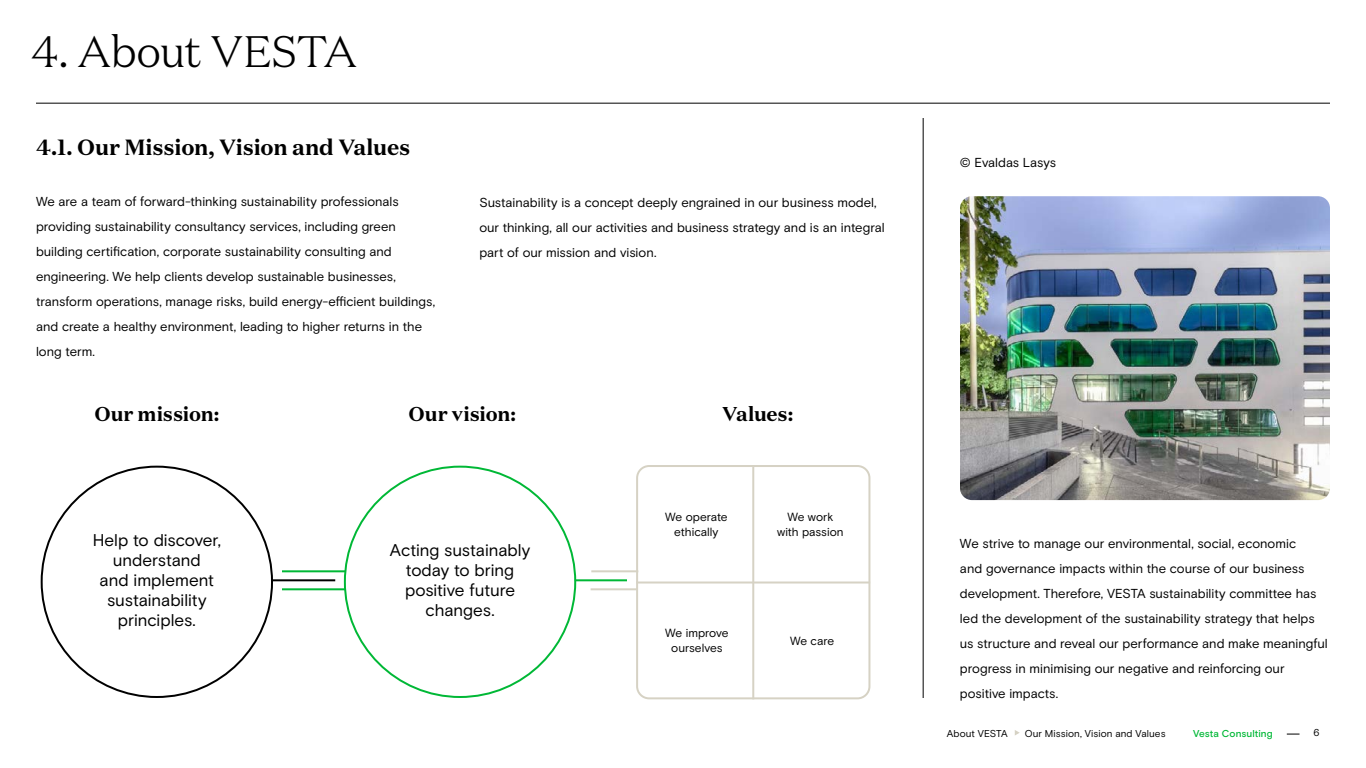
<style>
.page{position:relative;width:1366px;height:768px;background:#fff}
.page>*{position:absolute;margin:0;border:0;box-sizing:border-box;transform-origin:0 0}
.t1{font:300 44px "Domaine Text";letter-spacing:-.02em;color:#000}
.t2{font:700 22px "Domaine Text";letter-spacing:-.015em;color:#000}
.t3{font:700 20px "Domaine Text";letter-spacing:-.015em;color:#000}
.t4{font:17px/20px "Basis Grotesque Pro";letter-spacing:-.005em;color:#000;text-align:center}
.t5{font:13px/25px "Basis Grotesque Pro";color:#000}
.t6{font:11.8px/14.6px "Basis Grotesque Pro";color:#000;text-align:center}
.t7{font:10px "Basis Grotesque Pro";letter-spacing:.01em;color:#000}
.t8{font:500 10px "Basis Grotesque Pro";letter-spacing:.01em;color:#00b836}
</style>
<div class="page">
<svg style="left:1287px;top:734px;width:13px;height:1px"></svg>
<hr style="left:36px;top:103px;width:1294px;height:1px;background:#000">
<hr style="left:271px;top:579px;width:64px;height:2px;background:#000">
<hr style="left:282px;top:570px;width:63px;height:2px;background:#00b836">
<hr style="left:282px;top:588px;width:63px;height:2px;background:#00b836">
<hr style="left:575px;top:579px;width:52px;height:2px;background:#00b836">
<hr style="left:591px;top:570px;width:47px;height:2px;background:#d6d2c4">
<hr style="left:591px;top:588px;width:47px;height:2px;background:#d6d2c4">
<hr style="left:923px;top:118px;width:1px;height:580px;background:#000">
<img style="left:960px;top:196px;width:370px;height:304px">
<div style="left:636px;top:465px;width:234px;height:234px;border:2px solid #d6d2c4;border-radius:12px"></div>
<hr style="left:752px;top:466px;width:2px;height:233px;background:#d6d2c4">
<hr style="left:636px;top:582px;width:234px;height:2px;background:#d6d2c4">
<svg style="left:1015px;top:730px;width:5px;height:5px"></svg>
<h1 class="t1" style="left:31px;top:24px;width:327px">4. About VESTA</h1>
<h2 class="t2" style="left:36px;top:133px;width:376px">4.1. Our Mission, Vision and Values</h2>
<p class="t5" style="left:36px;top:189px;width:401px">We are a team of forward-thinking sustainability professionals providing sustainability consultancy services, including green building certification, corporate sustainability consulting and engineering. We help clients develop sustainable businesses, transform operations, manage risks, build energy-efficient buildings, and create a healthy environment, leading to higher returns in the long term.</p>
<p class="t5" style="left:479px;top:190px;width:407px">Sustainability is a concept deeply engrained in our business model, our thinking, all our activities and business strategy and is an integral part of our mission and vision.</p>
<h3 class="t3" style="left:94px;top:401px;width:126px">Our mission:</h3>
<h3 class="t4" style="left:93px;top:531px;width:130px">Help to discover, understand<br>and implement sustainability principles.</h3>
<h3 class="t3" style="left:409px;top:401px;width:109px">Our vision:</h3>
<h3 class="t4" style="left:390px;top:541px;width:142px">Acting sustainably today to bring positive future changes.</h3>
<h3 class="t3" style="left:722px;top:401px;width:73px">Values:</h3>
<p class="t6" style="left:665px;top:510px;width:64px">We operate ethically</p>
<p class="t6" style="left:777px;top:510px;width:68px">We work with passion</p>
<p class="t6" style="left:665px;top:626px;width:65px">We improve ourselves</p>
<p class="t6" style="left:790px;top:633px;width:46px">We care</p>
<p class="t5" style="left:960px;top:150px;width:98px">© Evaldas Lasys</p>
<p class="t5" style="left:960px;top:531px;width:369px">We strive to manage our environmental, social, economic<br>and governance impacts within the course of our business development. Therefore, VESTA sustainability committee has led the development of the sustainability strategy that helps us structure and reveal our performance and make meaningful progress in minimising our negative and reinforcing our positive impacts.</p>
<p class="t7" style="left:947px;top:727px;width:63px">About VESTA</p>
<p class="t7" style="left:1025px;top:727px;width:142px">Our Mission, Vision and Values</p>
<p class="t8" style="left:1193px;top:727px;width:81px">Vesta Consulting</p>
<p class="t7" style="left:1314px;top:727px;width:8px">6</p>
</div>
